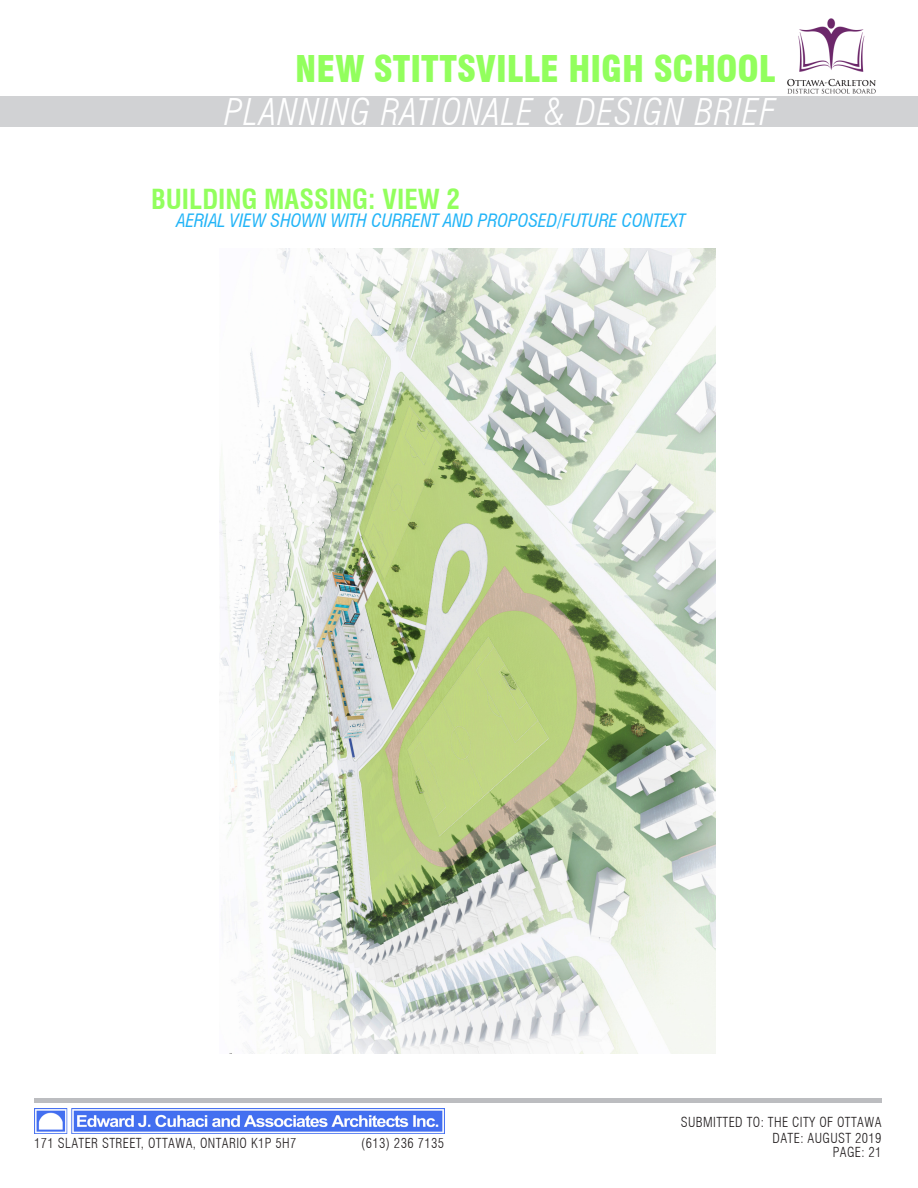
<style>
.page{position:relative;width:918px;height:1188px;background:#fff}
.page>*{position:absolute;margin:0;border:0;box-sizing:border-box;transform-origin:0 0}
.t1{font:italic 300 condensed 36px "Swiss 721 BT";letter-spacing:.03em;color:#fff}
.t2{font:900 condensed 36px "Swiss 721 BT";color:#92ff5d}
.t3{font:700 condensed 27px "Swiss 721 BT";color:#92ff5d}
.t4{font:italic condensed 18px "Swiss 721 BT";color:#22b4f7}
.t5{font:300 condensed 13.5px/16.2px "Swiss 721 BT";letter-spacing:.03em;color:#231f20;text-align:right}
</style>
<div class="page">
<hr style="left:34px;top:1098px;width:848px;height:4px;background:#bcbdc0">
<div style="left:0;top:96px;width:918px;height:31px;background:#d1d2d4"></div>
<img style="left:787px;top:18px;width:89px;height:76px">
<img style="left:34px;top:1108px;width:410px;height:26px">
<img style="left:219px;top:249px;width:497px;height:805px">
<h1 class="t2" style="left:295px;top:49px;width:482px">NEW STITTSVILLE HIGH SCHOOL</h1>
<h1 class="t1" style="left:224px;top:92px;width:553px">PLANNING RATIONALE &amp; DESIGN BRIEF</h1>
<h2 class="t3" style="left:151px;top:188px;width:310px">BUILDING MASSING: VIEW 2</h2>
<h3 class="t4" style="left:176px;top:213px;width:510px">AERIAL VIEW SHOWN WITH CURRENT AND PROPOSED/FUTURE CONTEXT</h3>
<p class="t5" style="left:34px;top:1136px;width:264px">171 SLATER STREET, OTTAWA, ONTARIO K1P 5H7</p>
<p class="t5" style="left:361px;top:1136px;width:84px">(613) 236 7135</p>
<p class="t5" style="left:681px;top:1115px;width:202px">SUBMITTED TO: THE CITY OF OTTAWA<br>DATE: AUGUST 2019</p>
<p class="t5" style="left:833px;top:1145px;width:50px">PAGE: 21</p>
</div>
